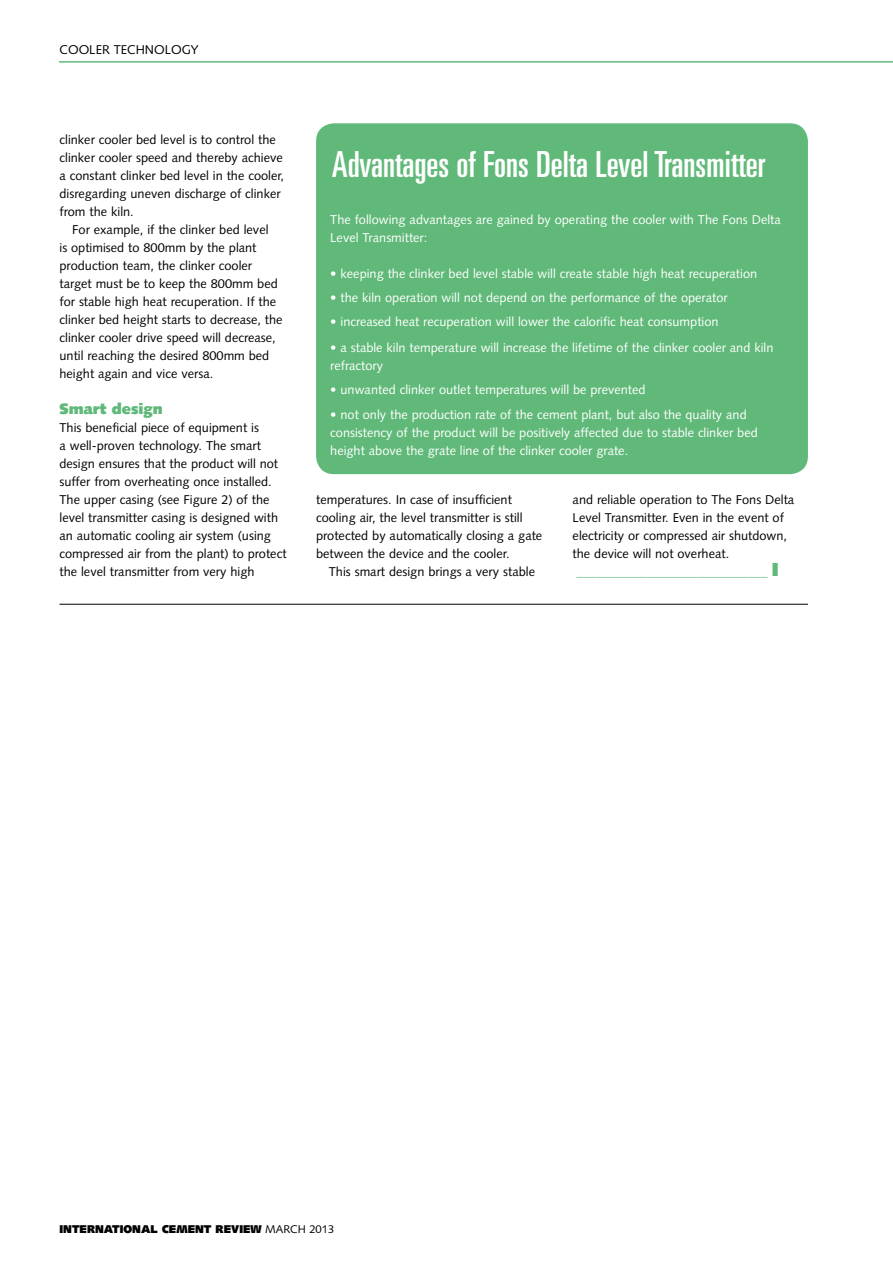
<style>
.page{position:relative;width:893px;height:1263px;background:#fff}
.page>*{position:absolute;margin:0;border:0;box-sizing:border-box;transform-origin:0 0}
.t1{font:ultra-condensed 36px "Univers";color:#fff}
.t2{font:900 15px "Syntax";color:#60b979}
.t3{font:12.75px/18px "Syntax";color:#000}
.t4{font:12.75px/18px "Syntax";color:#fff}
.t5{font:12.75px "Syntax";color:#60b979}
.t6{font:900 11.25px "Syntax";color:#000}
.s1{font-family:"Univers";font-weight:900;font-size:18px}
.s2{font-weight:400}
</style>
<div class="page">
<div style="left:316px;top:123px;width:492px;height:351px;background:#60b979;border-radius:18px"></div>
<hr style="left:60px;top:604px;width:748px;height:1px;background:#000">
<p class="t3" style="left:60px;top:41px;width:141px">COOLER TECHNOLOGY</p>
<p class="t3" style="left:60px;top:131px;width:226px">clinker cooler bed level is to control the clinker cooler speed and thereby achieve a constant clinker bed level in the cooler, disregarding uneven discharge of clinker from the kiln.</p>
<p class="t3" style="left:60px;top:221px;width:225px;text-indent:13px">For example, if the clinker bed level<br>is optimised to 800mm by the plant production team, the clinker cooler target must be to keep the 800mm bed for stable high heat recuperation. If the clinker bed height starts to decrease, the clinker cooler drive speed will decrease, until reaching the desired 800mm bed height again and vice versa.</p>
<p class="t2" style="left:60px;top:400px;width:105px">Smart design</p>
<p class="t3" style="left:60px;top:419px;width:229px">This beneficial piece of equipment is<br>a well-proven technology. The smart design ensures that the product will not suffer from overheating once installed.<br>The upper casing (see Figure 2) of the level transmitter casing is designed with an automatic cooling air system (using compressed air from the plant) to protect the level transmitter from very high</p>
<h1 class="t1" style="left:332px;top:144px;width:435px">Advantages of Fons Delta Level Transmitter</h1>
<p class="t4" style="left:330px;top:211px;width:452px">The following advantages are gained by operating the cooler with The Fons Delta<br>Level Transmitter:</p>
<p class="t4" style="left:330px;top:265px;width:428px">• keeping the clinker bed level stable will create stable high heat recuperation</p>
<p class="t4" style="left:330px;top:289px;width:399px">• the kiln operation will not depend on the performance of the operator</p>
<p class="t4" style="left:330px;top:313px;width:390px">• increased heat recuperation will lower the calorific heat consumption</p>
<p class="t4" style="left:330px;top:338px;width:445px">• a stable kiln temperature will increase the lifetime of the clinker cooler and kiln refractory</p>
<p class="t4" style="left:330px;top:380px;width:317px">• unwanted clinker outlet temperatures will be prevented</p>
<p class="t4" style="left:330px;top:406px;width:429px">• not only the production rate of the cement plant, but also the quality and consistency of the product will be positively affected due to stable clinker bed height above the grate line of the clinker cooler grate.</p>
<p class="t3" style="left:316px;top:491px;width:228px">temperatures. In case of insufficient cooling air, the level transmitter is still protected by automatically closing a gate between the device and the cooler.</p>
<p class="t3" style="left:329px;top:563px;width:208px">This smart design brings a very stable</p>
<p class="t3" style="left:573px;top:491px;width:223px">and reliable operation to The Fons Delta</p>
<p class="t3" style="left:573px;top:509px;width:213px">Level Transmitter. Even in the event of</p>
<p class="t3" style="left:573px;top:527px;width:216px">electricity or compressed air shutdown,</p>
<p class="t3" style="left:573px;top:545px;width:158px">the device will not overheat.</p>
<p class="t5" style="left:576px;top:564px;width:204px">______________________________ <span class="s1">I</span></p>
<p class="t6" style="left:60px;top:1222px;width:276px">INTERNATIONAL CEMENT REVIEW <span class="s2">MARCH 2013</span></p>
</div>
